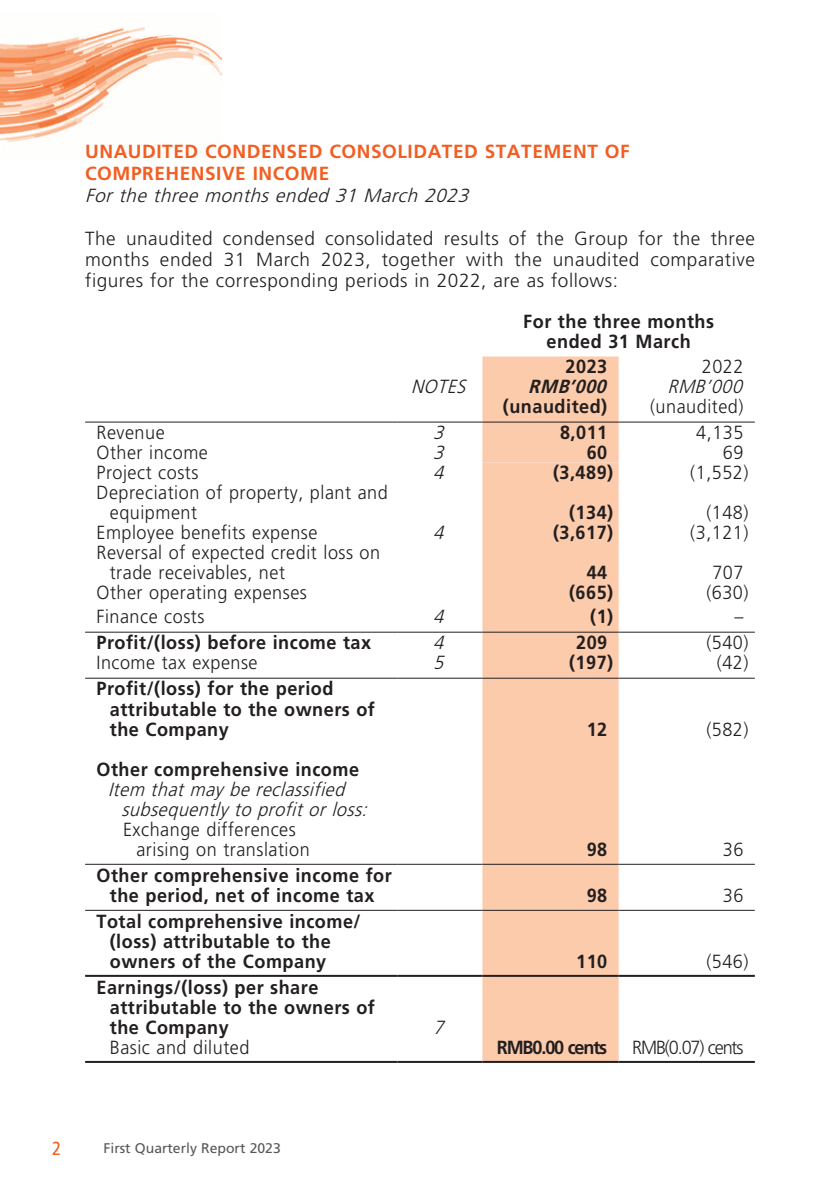
<style>
.page{position:relative;width:840px;height:1191px;background:#fff}
.page>*{position:absolute;margin:0;border:0;box-sizing:border-box;transform-origin:0 0}
.t1{font:700 19px/20px "Frutiger LT Std";letter-spacing:.03em;color:#231f20;scale:.95 1}
.t2{font:300 19px/20px "Frutiger LT Std";letter-spacing:.03em;color:#231f20;scale:.95 1}
.t3{font:300 19px/21px "Frutiger LT Std";letter-spacing:.03em;color:#231f20;text-align:justify}
.t4{font:italic 300 19px/20px "Frutiger LT Std";color:#231f20;scale:.95 1}
.t5{font:700 19px/22px "Frutiger LT Std";letter-spacing:.03em;color:#f25e21}
.t6{font:italic 300 19px "Frutiger LT Std";color:#231f20}
.t7{font:300 19px "Frutiger LT Std";letter-spacing:-.06em;color:#231f20;scale:.95 1}
.t8{font:700 19px "Frutiger LT Std";letter-spacing:-.06em;color:#231f20;scale:.95 1}
.t9{font:italic 700 19px "Frutiger LT Std";color:#231f20;scale:.95 1}
.t10{font:condensed 19px "Frutiger LT Std";color:#f25e21}
.t11{font:14px "Frutiger LT Std";color:#57585a}
</style>
<div class="page">
<img style="left:0;top:27px;width:221px;height:115px">
<div style="left:482px;top:356px;width:136px;height:106px;background:#fccbac"></div>
<div style="left:482px;top:462px;width:136px;height:599px;background:#fccbac"></div>
<hr style="left:85px;top:421px;width:312px;height:1px;background:#231f20">
<hr style="left:397px;top:421px;width:85px;height:1px;background:#231f20">
<hr style="left:482px;top:421px;width:136px;height:1px;background:#231f20">
<hr style="left:618px;top:421px;width:136px;height:1px;background:#231f20">
<hr style="left:85px;top:631px;width:312px;height:1px;background:#231f20">
<hr style="left:397px;top:631px;width:85px;height:1px;background:#231f20">
<hr style="left:482px;top:631px;width:136px;height:1px;background:#231f20">
<hr style="left:618px;top:631px;width:136px;height:1px;background:#231f20">
<hr style="left:85px;top:677px;width:312px;height:1px;background:#231f20">
<hr style="left:397px;top:677px;width:85px;height:1px;background:#231f20">
<hr style="left:482px;top:677px;width:136px;height:1px;background:#231f20">
<hr style="left:618px;top:677px;width:136px;height:1px;background:#231f20">
<hr style="left:85px;top:863px;width:312px;height:1px;background:#231f20">
<hr style="left:397px;top:863px;width:85px;height:1px;background:#231f20">
<hr style="left:482px;top:863px;width:136px;height:1px;background:#231f20">
<hr style="left:618px;top:863px;width:136px;height:1px;background:#231f20">
<hr style="left:85px;top:909px;width:312px;height:1px;background:#231f20">
<hr style="left:397px;top:909px;width:85px;height:1px;background:#231f20">
<hr style="left:482px;top:909px;width:136px;height:1px;background:#231f20">
<hr style="left:618px;top:909px;width:136px;height:1px;background:#231f20">
<hr style="left:85px;top:975px;width:312px;height:2px;background:#231f20">
<hr style="left:397px;top:975px;width:85px;height:2px;background:#231f20">
<hr style="left:482px;top:975px;width:136px;height:2px;background:#231f20">
<hr style="left:618px;top:975px;width:136px;height:2px;background:#231f20">
<hr style="left:85px;top:1061px;width:312px;height:2px;background:#231f20">
<hr style="left:397px;top:1061px;width:85px;height:2px;background:#231f20">
<hr style="left:482px;top:1061px;width:136px;height:2px;background:#231f20">
<hr style="left:618px;top:1061px;width:136px;height:2px;background:#231f20">
<p class="t5" style="left:85px;top:140px;width:545px">UNAUDITED CONDENSED CONSOLIDATED STATEMENT OF<br>COMPREHENSIVE INCOME</p>
<p class="t6" style="left:85px;top:184px;width:390px">Forthe three monthsended 31 March 2023</p>
<p class="t3" style="left:85px;top:228px;width:671px">The unaudited condensed consolidated results of the Group for the three months ended 31 March 2023, together with the unaudited comparative figures for the corresponding periods in 2022, are as follows:</p>
<p class="t1" style="left:523px;top:311px;width:202px;text-align:center">For the three months ended 31 March</p>
<p class="t1" style="left:565px;top:357px;width:45px">2023</p>
<p class="t2" style="left:701px;top:357px;width:45px">2022</p>
<p class="t4" style="left:411px;top:377px;width:65px">NOTES</p>
<p class="t9" style="left:528px;top:375px;width:89px">RMB’000</p>
<p class="t4" style="left:667px;top:377px;width:86px">RMB’000</p>
<p class="t1" style="left:502px;top:397px;width:111px">(unaudited)</p>
<p class="t2" style="left:649px;top:397px;width:100px">(unaudited)</p>
<p class="t2" style="left:96px;top:423px;width:73px">Revenue</p>
<p class="t4" style="left:433px;top:423px;width:18px">3</p>
<p class="t1" style="left:559px;top:423px;width:51px">8,011</p>
<p class="t2" style="left:696px;top:423px;width:51px">4,135</p>
<p class="t2" style="left:96px;top:443px;width:119px">Other income</p>
<p class="t4" style="left:433px;top:443px;width:18px">3</p>
<p class="t1" style="left:586px;top:443px;width:23px">60</p>
<p class="t2" style="left:722px;top:443px;width:23px">69</p>
<p class="t2" style="left:96px;top:463px;width:109px">Project costs</p>
<p class="t4" style="left:433px;top:463px;width:18px">4</p>
<p class="t1" style="left:552px;top:463px;width:65px">(3,489)</p>
<p class="t2" style="left:689px;top:463px;width:63px">(1,552)</p>
<p class="t2" style="left:110px;top:483px;width:294px;text-indent:-13px">Depreciation of property, plant and equipment</p>
<p class="t1" style="left:568px;top:503px;width:48px">(134)</p>
<p class="t2" style="left:706px;top:503px;width:46px">(148)</p>
<p class="t2" style="left:96px;top:523px;width:234px">Employee benefits expense</p>
<p class="t4" style="left:433px;top:523px;width:18px">4</p>
<p class="t1" style="left:552px;top:523px;width:65px">(3,617)</p>
<p class="t2" style="left:689px;top:523px;width:63px">(3,121)</p>
<p class="t2" style="left:110px;top:543px;width:286px;text-indent:-13px">Reversal of expected credit loss on trade receivables, net</p>
<p class="t1" style="left:586px;top:563px;width:23px">44</p>
<p class="t2" style="left:712px;top:563px;width:34px">707</p>
<p class="t2" style="left:96px;top:583px;width:223px">Other operating expenses</p>
<p class="t1" style="left:568px;top:583px;width:48px">(665)</p>
<p class="t2" style="left:706px;top:583px;width:46px">(630)</p>
<p class="t2" style="left:96px;top:607px;width:115px">Finance costs</p>
<p class="t4" style="left:433px;top:607px;width:18px">4</p>
<p class="t1" style="left:590px;top:607px;width:26px">(1)</p>
<p class="t2" style="left:734px;top:607px;width:11px">–</p>
<p class="t1" style="left:96px;top:633px;width:290px">Profit/(loss) before income tax</p>
<p class="t4" style="left:433px;top:633px;width:18px">4</p>
<p class="t1" style="left:576px;top:633px;width:34px">209</p>
<p class="t2" style="left:706px;top:633px;width:46px">(540)</p>
<p class="t2" style="left:96px;top:653px;width:171px">Income tax expense</p>
<p class="t4" style="left:433px;top:653px;width:18px">5</p>
<p class="t1" style="left:568px;top:653px;width:48px">(197)</p>
<p class="t2" style="left:716px;top:653px;width:35px">(42)</p>
<p class="t1" style="left:110px;top:679px;width:280px;text-indent:-13px">Profit/(loss) for the period attributable to the owners of the Company</p>
<p class="t1" style="left:586px;top:719px;width:23px">12</p>
<p class="t2" style="left:706px;top:719px;width:46px">(582)</p>
<p class="t1" style="left:96px;top:759px;width:278px">Other comprehensive income</p>
<p class="t4" style="left:121px;top:779px;width:265px;text-indent:-13px">Item thatmaybereclassified subsequentlyto profitorloss:</p>
<p class="t2" style="left:136px;top:819px;width:184px;text-indent:-13px">Exchange differences arising on translation</p>
<p class="t1" style="left:96px;top:865px;width:312px;text-align:center">Other comprehensive income for the period, net of income tax</p>
<p class="t1" style="left:110px;top:911px;width:265px;text-indent:-13px">Total comprehensive income/ (loss) attributable to the owners of the Company</p>
<p class="t1" style="left:586px;top:839px;width:23px">98</p>
<p class="t2" style="left:722px;top:839px;width:23px">36</p>
<p class="t1" style="left:586px;top:885px;width:23px">98</p>
<p class="t2" style="left:722px;top:885px;width:23px">36</p>
<p class="t1" style="left:575px;top:951px;width:34px">110</p>
<p class="t2" style="left:706px;top:951px;width:46px">(546)</p>
<p class="t1" style="left:110px;top:977px;width:280px;text-indent:-13px">Earnings/(loss) per share attributable to the owners of the Company</p>
<p class="t4" style="left:433px;top:1017px;width:18px">7</p>
<p class="t2" style="left:110px;top:1037px;width:148px">Basic and diluted</p>
<p class="t8" style="left:496px;top:1036px;width:118px">RMB0.00 cents</p>
<p class="t7" style="left:631px;top:1036px;width:119px">RMB(0.07) cents</p>
<p class="t10" style="left:52px;top:1137px;width:11px">2</p>
<p class="t11" style="left:103px;top:1139px;width:179px">First Quarterly Report 2023</p>
</div>
